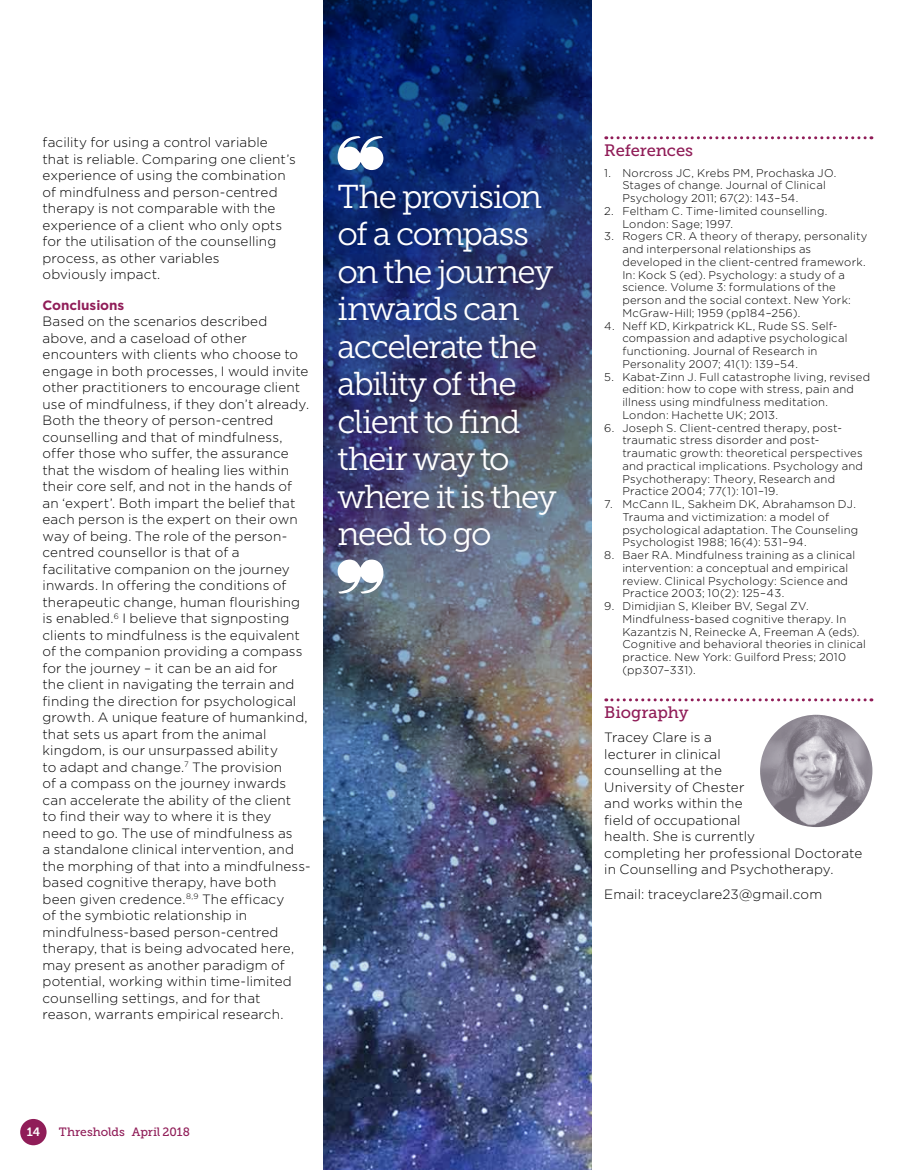
<style>
.page{position:relative;width:915px;height:1170px;background:#fff}
.page>*{position:absolute;margin:0;border:0;box-sizing:border-box;transform-origin:0 0}
.t1{font:33px/37.5px "Museo Slab 300";letter-spacing:-.045em;color:#fff}
.t2{font:16.5px "Museo Slab 500";letter-spacing:-.005em;color:#901d58}
.t3{font:300 13.5px/16.5px "Gotham";letter-spacing:.01em;color:#000}
.t4{font:700 13.5px "Gotham";letter-spacing:-.005em;color:#901d58}
.t5{font:12px "Museo Slab 500";letter-spacing:-.005em;color:#901d58}
.t6{font:12px "Museo Slab 700";color:#fff}
.t7{font:300 11.25px/12.8px "Gotham";letter-spacing:.015em;color:#000}
</style>
<div class="page">
<div style="left:20px;top:1118px;width:27px;height:27px;background:#901d58;border-radius:50%"></div>
<svg style="left:605px;top:136px;width:266px;height:3px"></svg>
<svg style="left:605px;top:698px;width:243px;height:3px"></svg>
<img style="left:759px;top:714px;width:113px;height:113px;border-radius:56px">
<img style="left:323px;top:0;width:268px;height:1169px">
<svg style="left:337px;top:136px;width:46px;height:34px"></svg>
<svg style="left:337px;top:559px;width:46px;height:34px"></svg>
<img style="left:850px;top:767px;width:23px;height:49px">
<img style="left:850px;top:698px;width:24px;height:69px">
<p class="t3" style="left:43px;top:134px;width:255px">facility for using a control variable that is reliable. Comparing one client’s experience of using the combination of mindfulness and person-centred therapy is not comparable with the experience of a client who only opts for the utilisation of the counselling process, as other variables<br>obviously impact.</p>
<p class="t4" style="left:43px;top:297px;width:83px">Conclusions</p>
<p class="t3" style="left:43px;top:313px;width:269px">Based on the scenarios described above, and a caseload of other encounters with clients who choose to engage in both processes, I would invite other practitioners to encourage client use of mindfulness, if they don’t already.<br>Both the theory of person-centred counselling and that of mindfulness, offer those who suffer, the assurance that the wisdom of healing lies within their core self, and not in the hands of an ‘expert’. Both impart the belief that each person is the expert on their own way of being. The role of the person&shy;centred counsellor is that of a facilitative companion on the journey inwards. In offering the conditions of therapeutic change, human flourishing is enabled.<sup>6</sup> I believe that signposting clients to mindfulness is the equivalent of the companion providing a compass for the journey – it can be an aid for<br>the client in navigating the terrain and finding the direction for psychological growth. A unique feature of humankind, that sets us apart from the animal kingdom, is our unsurpassed ability<br>to adapt and change.<sup>7</sup> The provision<br>of a compass on the journey inwards can accelerate the ability of the client<br>to find their way to where it is they<br>need to go. The use of mindfulness as<br>a standalone clinical intervention, and the morphing of that into a mindfulness&shy;based cognitive therapy, have both been given credence.<sup>8,9</sup> The efficacy<br>of the symbiotic relationship in mindfulness-based person-centred therapy, that is being advocated here, may present as another paradigm of potential, working within time-limited counselling settings, and for that reason, warrants empirical research.</p>
<h1 class="t1" style="left:337px;top:178px;width:221px">The provision of a compass on the journey inwards can accelerate the ability of the client to find their way to where it is they need to go</h1>
<p class="t6" style="left:27px;top:1124px;width:15px">14</p>
<p class="t5" style="left:59px;top:1124px;width:132px">Thresholds April 2018</p>
<p class="t2" style="left:604px;top:141px;width:90px">References</p>
<p class="t7" style="left:622px;top:166px;width:215px;text-indent:-18px">1. Norcross JC, Krebs PM, Prochaska JO.<br>Stages of change. Journal of Clinical<br>Psychology 2011; 67(2): 143–54.</p>
<p class="t7" style="left:622px;top:204px;width:206px;text-indent:-18px">2. Feltham C. Time-limited counselling.<br>London: Sage; 1997.</p>
<p class="t7" style="left:622px;top:230px;width:246px;text-indent:-18px">3. Rogers CR. A theory of therapy, personality and interpersonal relationships as developed in the client-centred framework.<br>In: Kock S (ed). Psychology: a study of a science. Volume 3: formulations of the person and the social context. New York:<br>McGraw-Hill; 1959 (pp184–256).</p>
<p class="t7" style="left:622px;top:319px;width:227px;text-indent:-18px">4. Neff KD, Kirkpatrick KL, Rude SS. Self&shy;compassion and adaptive psychological functioning. Journal of Research in Personality 2007; 41(1): 139–54.</p>
<p class="t7" style="left:622px;top:370px;width:249px;text-indent:-18px">5. Kabat-Zinn J. Full catastrophe living, revised edition: how to cope with stress, pain and illness using mindfulness meditation.<br>London: Hachette UK; 2013.</p>
<p class="t7" style="left:622px;top:421px;width:242px;text-indent:-18px">6. Joseph S. Client-centred therapy, post&shy;traumatic stress disorder and post&shy;traumatic growth: theoretical perspectives and practical implications. Psychology and Psychotherapy: Theory, Research and Practice 2004; 77(1): 101–19.</p>
<p class="t7" style="left:622px;top:497px;width:237px;text-indent:-18px">7. McCann IL, Sakheim DK, Abrahamson DJ.<br>Trauma and victimization: a model of psychological adaptation. The Counseling Psychologist 1988; 16(4): 531–94.</p>
<p class="t7" style="left:622px;top:548px;width:234px;text-indent:-18px">8. Baer RA. Mindfulness training as a clinical intervention: a conceptual and empirical review. Clinical Psychology: Science and Practice 2003; 10(2): 125–43.</p>
<p class="t7" style="left:622px;top:599px;width:245px;text-indent:-18px">9. Dimidjian S, Kleiber BV, Segal ZV.<br>Mindfulness-based cognitive therapy. In Kazantzis N, Reinecke A, Freeman A (eds).<br>Cognitive and behavioral theories in clinical practice. New York: Guilford Press; 2010 (pp307–331).</p>
<p class="t2" style="left:604px;top:703px;width:86px">Biography</p>
<p class="t3" style="left:604px;top:729px;width:259px">Tracey Clare is a<br>lecturer in clinical<br>counselling at the<br>University of Chester<br>and works within the<br>field of occupational<br>health. She is currently<br>completing her professional Doctorate in Counselling and Psychotherapy.</p>
<p class="t3" style="left:604px;top:885px;width:219px">Email: traceyclare23@gmail.com</p>
</div>
